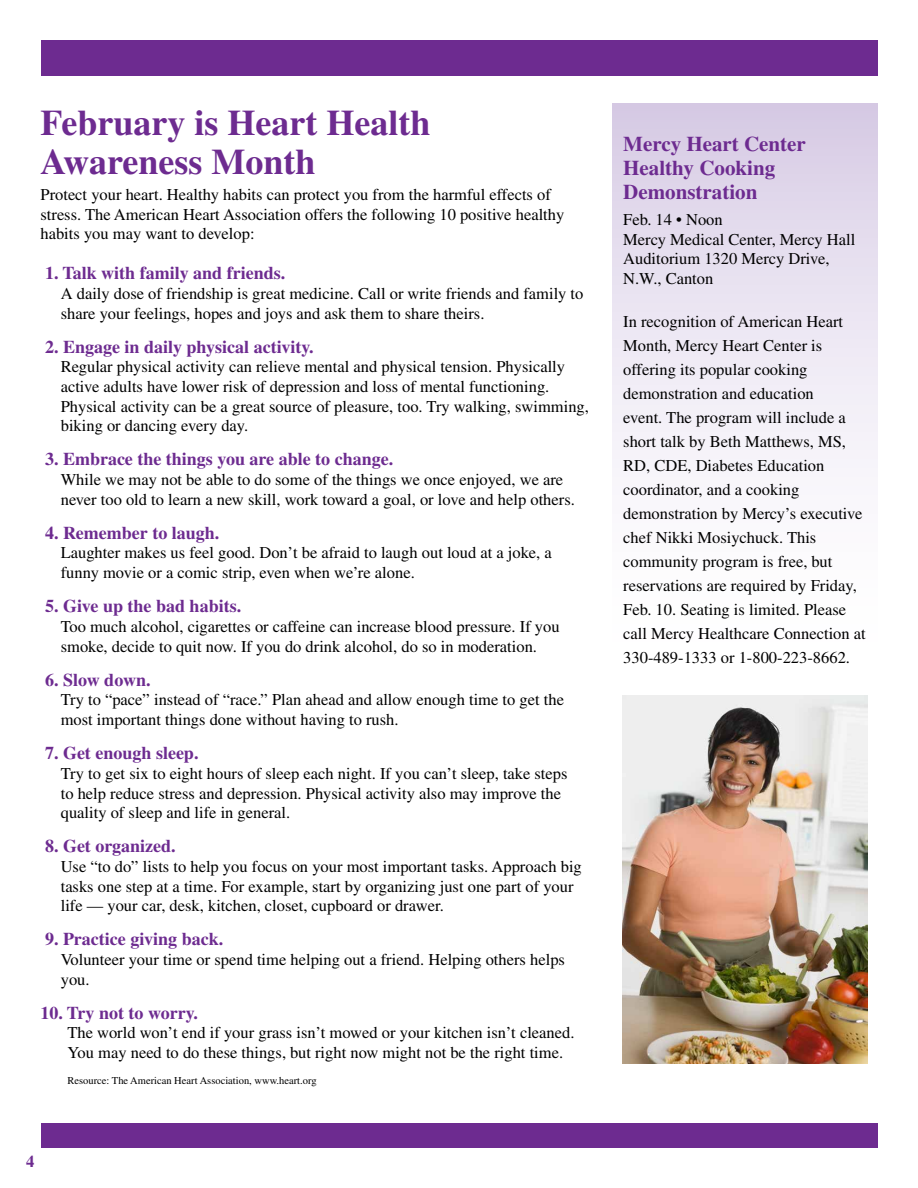
<style>
.page{position:relative;width:918px;height:1188px;background:#fff}
.page>*{position:absolute;margin:0;border:0;box-sizing:border-box;transform-origin:0 0}
.t1{font:700 36px/39px "Times LT Std";color:#6d2b90}
.t2{font:700 21px/24px "Times LT Std";color:#6d2b90}
.t3{font:700 18px "Times LT Std";color:#6d2b90}
.t4{font:16.5px/19.5px "Times LT Std";color:#000}
.t5{font:700 16.5px "Times LT Std";color:#6d2b90}
.t6{font:10.5px "Times LT Std";color:#000}
</style>
<div class="page">
<div style="left:41px;top:1123px;width:837px;height:25px;background:#6d2b90"></div>
<div style="left:41px;top:40px;width:837px;height:36px;background:#6d2b90"></div>
<div style="left:612px;top:104px;width:266px;height:576px;background:linear-gradient(to bottom,#dacfe7,#fff)"></div>
<img style="left:622px;top:696px;width:246px;height:368px">
<h1 class="t1" style="left:40px;top:102px;width:392px">February is Heart Health<br>Awareness Month</h1>
<p class="t4" style="left:40px;top:185px;width:525px">Protect your heart. Healthy habits can protect you from the harmful effects of stress. The American Heart Association offers the following 10 positive healthy habits you may want to develop:</p>
<p class="t3" style="left:45px;top:263px;width:242px">1. Talk with family and friends.</p>
<p class="t4" style="left:61px;top:284px;width:524px">A daily dose of friendship is great medicine. Call or write friends and family to share your feelings, hopes and joys and ask them to share theirs.</p>
<p class="t3" style="left:45px;top:336px;width:270px">2. Engage in daily physical activity.</p>
<p class="t4" style="left:61px;top:357px;width:530px">Regular physical activity can relieve mental and physical tension. Physically active adults have lower risk of depression and loss of mental functioning.<br>Physical activity can be a great source of pleasure, too. Try walking, swimming, biking or dancing every day.</p>
<p class="t3" style="left:45px;top:449px;width:350px">3. Embrace the things you are able to change.</p>
<p class="t4" style="left:61px;top:470px;width:516px">While we may not be able to do some of the things we once enjoyed, we are never too old to learn a new skill, work toward a goal, or love and help others.</p>
<p class="t3" style="left:45px;top:522px;width:176px">4. Remember to laugh.</p>
<p class="t4" style="left:61px;top:543px;width:493px">Laughter makes us feel good. Don’t be afraid to laugh out loud at a joke, a funny movie or a comic strip, even when we’re alone.</p>
<p class="t3" style="left:45px;top:596px;width:198px">5. Give up the bad habits.</p>
<p class="t4" style="left:61px;top:617px;width:500px">Too much alcohol, cigarettes or caffeine can increase blood pressure. If you smoke, decide to quit now. If you do drink alcohol, do so in moderation.</p>
<p class="t3" style="left:45px;top:669px;width:107px">6. Slow down.</p>
<p class="t4" style="left:61px;top:690px;width:505px">Try to “pace” instead of “race.” Plan ahead and allow enough time to get the most important things done without having to rush.</p>
<p class="t3" style="left:45px;top:743px;width:155px">7. Get enough sleep.</p>
<p class="t4" style="left:61px;top:764px;width:508px">Try to get six to eight hours of sleep each night. If you can’t sleep, take steps to help reduce stress and depression. Physical activity also may improve the quality of sleep and life in general.</p>
<p class="t3" style="left:45px;top:836px;width:132px">8. Get organized.</p>
<p class="t4" style="left:61px;top:857px;width:523px">Use “to do” lists to help you focus on your most important tasks. Approach big tasks one step at a time. For example, start by organizing just one part of your life — your car, desk, kitchen, closet, cupboard or drawer.</p>
<p class="t3" style="left:45px;top:929px;width:180px">9. Practice giving back.</p>
<p class="t4" style="left:61px;top:950px;width:506px">Volunteer your time or spend time helping out a friend. Helping others helps you.</p>
<p class="t3" style="left:40px;top:1002px;width:159px">10. Try not to worry.</p>
<p class="t4" style="left:68px;top:1023px;width:509px">The world won’t end if your grass isn’t mowed or your kitchen isn’t cleaned.<br>You may need to do these things, but right now might not be the right time.</p>
<p class="t6" style="left:68px;top:1075px;width:251px">Resource: The American Heart Association, www.heart.org</p>
<p class="t5" style="left:26px;top:1151px;width:10px">4</p>
<p class="t2" style="left:623px;top:132px;width:184px">Mercy Heart Center<br>Healthy Cooking<br>Demonstration</p>
<p class="t4" style="left:623px;top:210px;width:234px">Feb. 14 • Noon<br>Mercy Medical Center, Mercy Hall<br>Auditorium 1320 Mercy Drive,<br>N.W., Canton</p>
<p class="t4" style="left:623px;top:310px;width:244px;line-height:24px">In recognition of American Heart<br>Month, Mercy Heart Center is offering its popular cooking demonstration and education<br>event. The program will include a short talk by Beth Matthews, MS,<br>RD, CDE, Diabetes Education coordinator, and a cooking demonstration by Mercy’s executive chef Nikki Mosiychuck. This community program is free, but reservations are required by Friday,<br>Feb. 10. Seating is limited. Please call Mercy Healthcare Connection at<br>330-489-1333 or 1-800-223-8662.</p>
</div>
